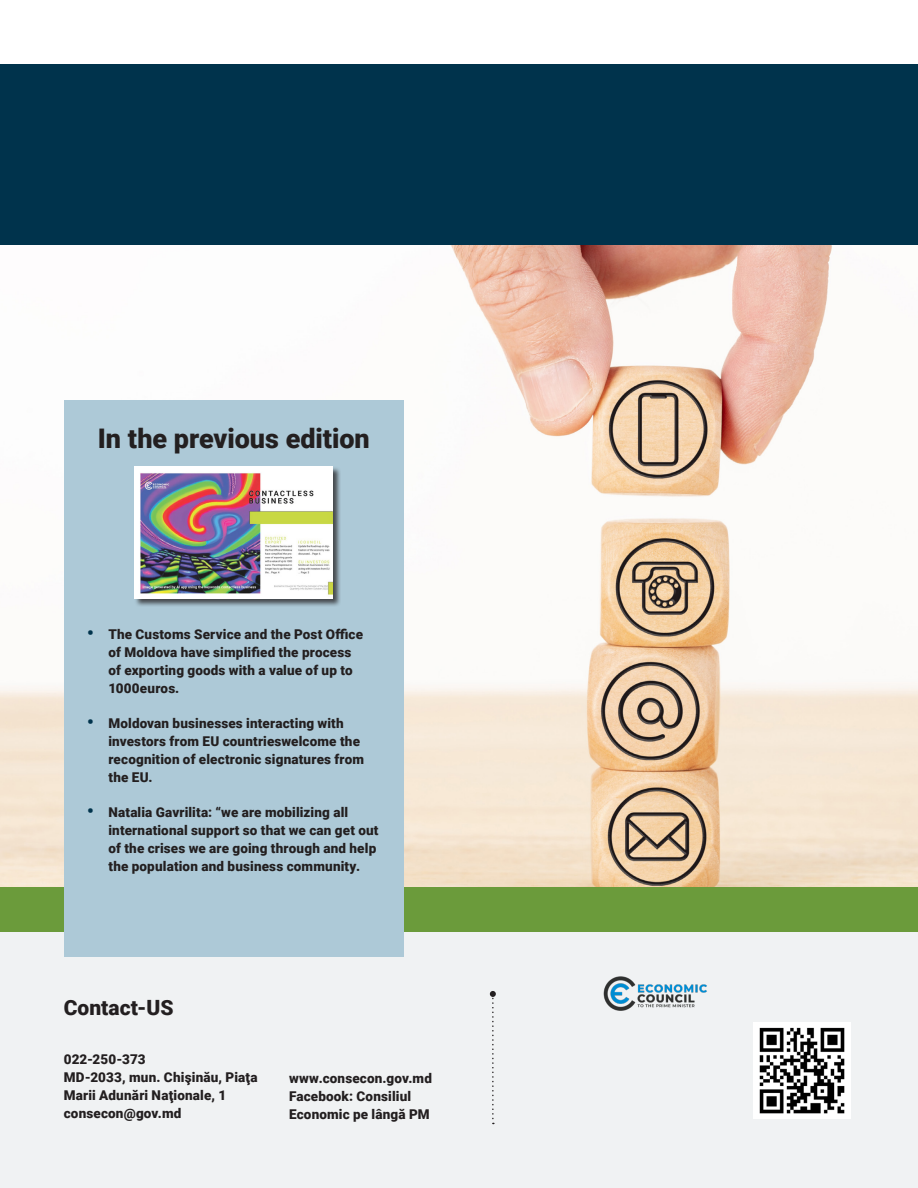
<style>
.page{position:relative;width:918px;height:1188px;background:#fff}
.page>*{position:absolute;margin:0;border:0;box-sizing:border-box;transform-origin:0 0}
.H3__align_center{font:900 27px "Roboto";color:#231f20}
.Highlight_Text__alig{font:900 21px "Roboto";color:#231f20}
.Body_Text__align_lef{font:900 13.5px/18px "Roboto";letter-spacing:.01em;color:#231f20}
.s1{font-size:18px;color:#00334c}
</style>
<div class="page">
<img style="left:0;top:245px;width:918px;height:642px">
<div style="left:0;top:887px;width:918px;height:45px;background:#6b9b3b"></div>
<div style="left:0;top:932px;width:918px;height:256px;background:#f0f2f3"></div>
<div style="left:0;top:64px;width:918px;height:181px;background:#00334c"></div>
<div style="left:64px;top:400px;width:340px;height:557px;background:#adc9d7"></div>
<svg style="left:490px;top:991px;width:6px;height:133px"></svg>
<div style="left:134px;top:466px;width:207px;height:141px;background:#231f20;opacity:.75"></div>
<img style="left:135px;top:466px;width:198px;height:132px">
<img style="left:603px;top:976px;width:104px;height:35px">
<img style="left:753px;top:1023px;width:97px;height:96px">
<p class="H3__align_center" style="left:98px;top:419px;width:274px">In the previous edition</p>
<p class="Body_Text__align_lef" style="left:108px;top:624px;width:256px;text-indent:-21px"><span class="s1">•</span> The Customs Service and the Post Office of Moldova have simplified the process of exporting goods with a value of up to<br>1000euros.</p>
<p class="Body_Text__align_lef" style="left:108px;top:713px;width:257px;text-indent:-21px"><span class="s1">•</span> Moldovan businesses interacting with investors from EU countrieswelcome the recognition of electronic signatures from the EU.</p>
<p class="Body_Text__align_lef" style="left:108px;top:802px;width:272px;text-indent:-21px"><span class="s1">•</span> Natalia Gavrilita: “we are mobilizing all international support so that we can get out of the crises we are going through and help the population and business community.</p>
<p class="Highlight_Text__alig" style="left:64px;top:993px;width:111px">Contact-US</p>
<p class="Body_Text__align_lef" style="left:64px;top:1049px;width:83px">022-250-373</p>
<p class="Body_Text__align_lef" style="left:64px;top:1067px;width:195px">MD-2033, mun. Chişinău, Piaţa<br>Marii Adunări Naţionale, 1</p>
<p class="Body_Text__align_lef" style="left:64px;top:1103px;width:119px">consecon@gov.md</p>
<p class="Body_Text__align_lef" style="left:289px;top:1069px;width:144px">www.consecon.gov.md</p>
<p class="Body_Text__align_lef" style="left:289px;top:1087px;width:142px">Facebook: Consiliul<br>Economic pe lângă PM</p>
</div>
